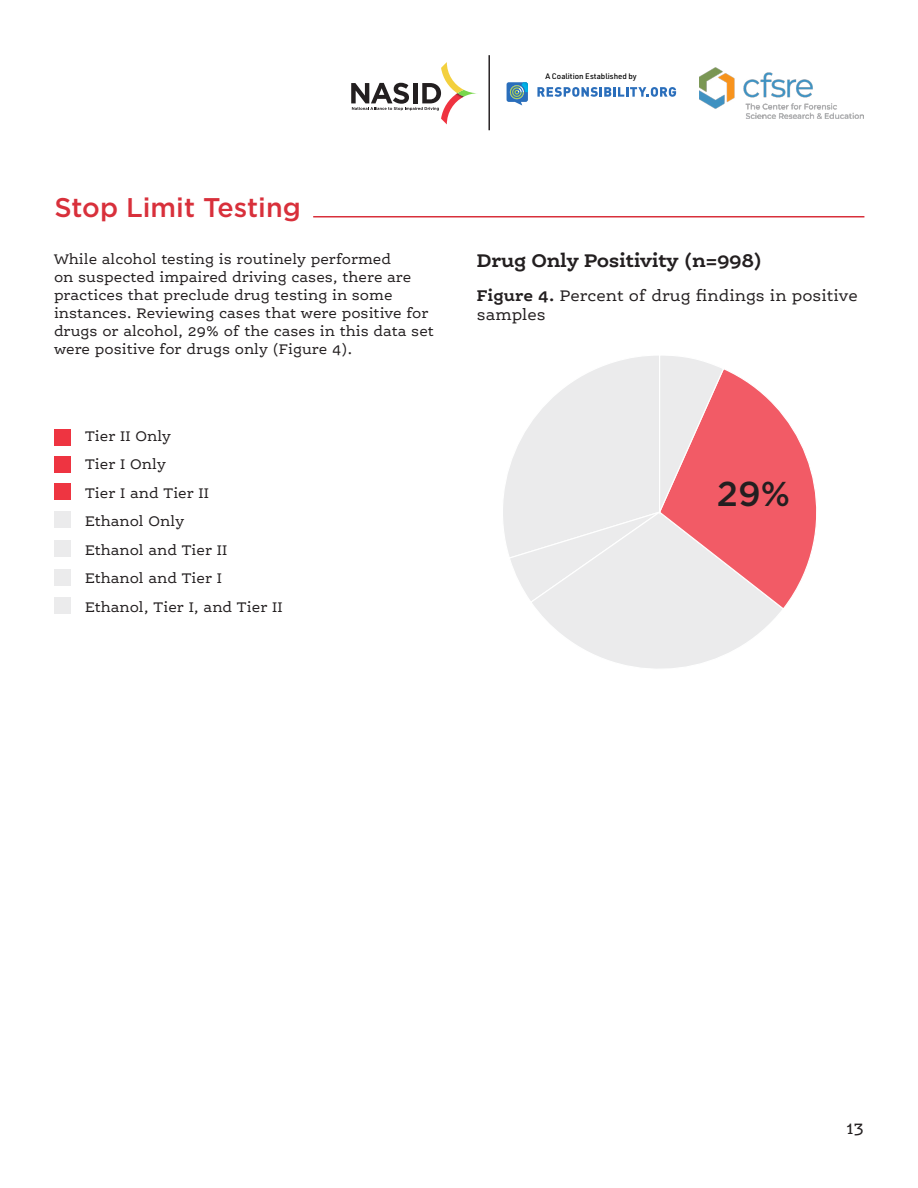
<style>
.page{position:relative;width:918px;height:1188px;background:#fff}
.page>*{position:absolute;margin:0;border:0;box-sizing:border-box;transform-origin:0 0}
.t1{font:500 34.5px "Gotham";color:#231f20}
.t2{font:500 27px "Gotham";color:#d8303b}
.t3{font:700 19.5px "Ernestine Pro";letter-spacing:-.02em;color:#231f20}
.t4{font:18px "Ernestine Pro";color:#231f20}
.t5{font:16.5px/19.8px "Ernestine Pro";color:#231f20}
.t6{font:15px/28.5px "Ernestine Pro";color:#231f20}
.t7{font:500 7.95px "URWDIN";color:#000}
.s1{font-weight:700}
</style>
<div class="page">
<svg style="left:537px;top:609px;width:244px;height:60px"></svg>
<svg style="left:503px;top:356px;width:314px;height:253px"></svg>
<hr style="left:313px;top:216px;width:551px;height:2px;background:#d8303b">
<div style="left:54px;top:429px;width:17px;height:16px;background:#ee3441"></div>
<div style="left:54px;top:456px;width:17px;height:17px;background:#ee3441"></div>
<div style="left:54px;top:484px;width:17px;height:16px;background:#ee3541"></div>
<div style="left:55px;top:512px;width:16px;height:16px;background:#ebebec"></div>
<div style="left:55px;top:541px;width:16px;height:16px;background:#ebebec"></div>
<div style="left:55px;top:569px;width:16px;height:17px;background:#ebebec"></div>
<div style="left:55px;top:598px;width:16px;height:16px;background:#ebebec"></div>
<hr style="left:488px;top:55px;width:2px;height:75px;background:#231f20">
<svg style="left:507px;top:82px;width:21px;height:23px"></svg>
<svg style="left:537px;top:87px;width:139px;height:10px"></svg>
<svg style="left:351px;top:62px;width:126px;height:62px"></svg>
<img style="left:700px;top:67px;width:164px;height:51px">
<p class="t7" style="left:546px;top:71px;width:93px">A Coalition Established by</p>
<h2 class="t2" style="left:54px;top:189px;width:248px">Stop Limit Testing</h2>
<p class="t6" style="left:54px;top:249px;width:382px;line-height:18px">While alcohol testing is routinely performed<br>on suspected impaired driving cases, there are practices that preclude drug testing in some instances. Reviewing cases that were positive for drugs or alcohol, 29% of the cases in this data set were positive for drugs only (Figure 4).</p>
<p class="t6" style="left:85px;top:421px;width:199px">Tier II Only<br>Tier I Only<br>Tier I and Tier II<br>Ethanol Only<br>Ethanol and Tier II<br>Ethanol and Tier I<br>Ethanol, Tier I, and Tier II</p>
<h3 class="t3" style="left:477px;top:248px;width:287px">Drug Only Positivity (n=998)</h3>
<p class="t5" style="left:477px;top:285px;width:382px"><span class="s1">Figure 4.</span> Percent of drug findings in positive samples</p>
<h1 class="t1" style="left:717px;top:472px;width:75px">29%</h1>
<p class="t4" style="left:846px;top:1117px;width:19px">13</p>
</div>
